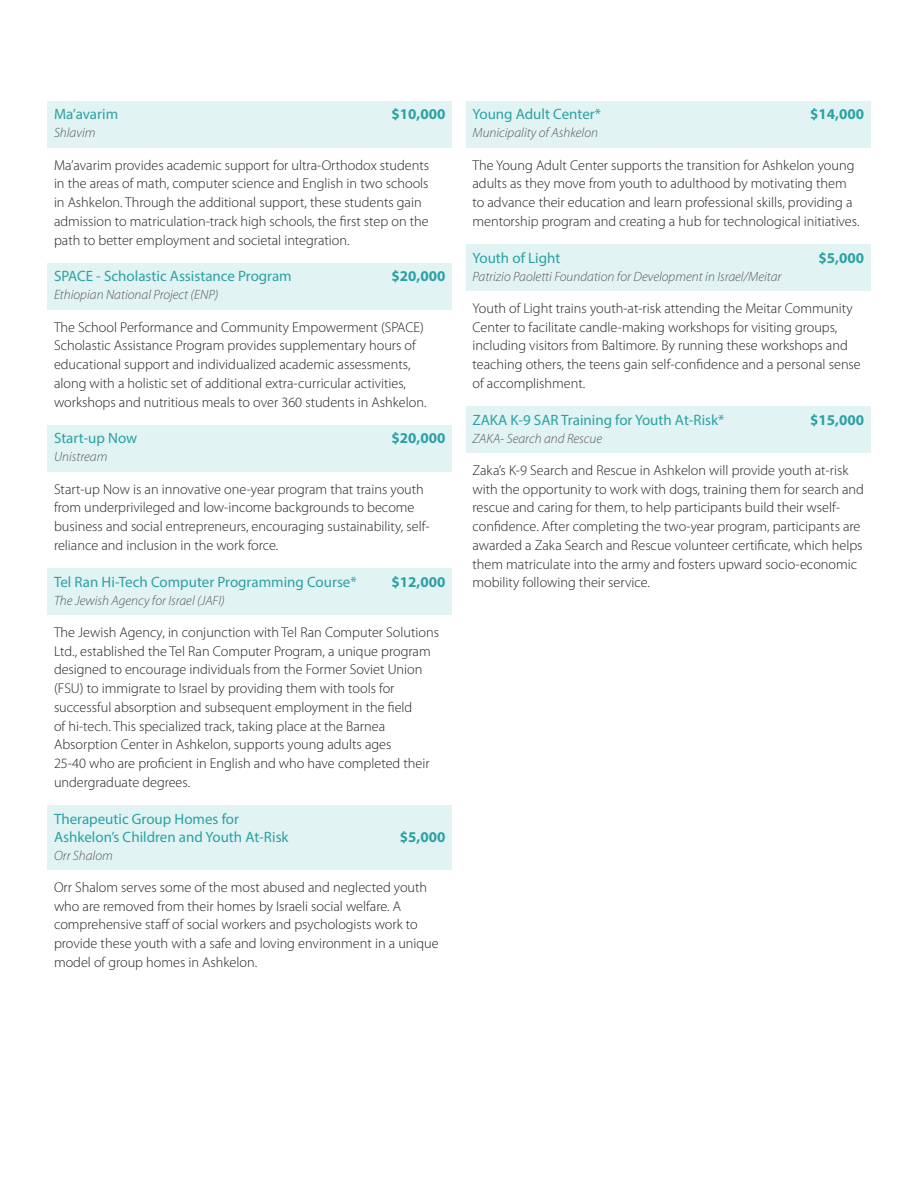
<style>
.page{position:relative;width:918px;height:1188px;background:#fff}
.page>*{position:absolute;margin:0;border:0;box-sizing:border-box;transform-origin:0 0}
.t1{font:15px/18px "Myriad Pro";color:#2ba1a4}
.t2{font:700 15px "Myriad Pro";color:#2ba1a4}
.body__no_space_at_bo{font:300 14.25px/18.8px "Myriad Pro";color:#231f20}
.t3{font:italic 300 13.5px "Myriad Pro";color:#57585a}
</style>
<div class="page">
<div style="left:47px;top:101px;width:405px;height:46px;background:#e2f3f4"></div>
<div style="left:47px;top:263px;width:405px;height:46px;background:#e2f3f4"></div>
<div style="left:47px;top:425px;width:405px;height:46px;background:#e2f3f4"></div>
<div style="left:47px;top:568px;width:405px;height:47px;background:#e2f3f4"></div>
<div style="left:47px;top:806px;width:405px;height:64px;background:#e2f3f4"></div>
<div style="left:466px;top:101px;width:405px;height:46px;background:#e2f3f4"></div>
<div style="left:466px;top:244px;width:405px;height:47px;background:#e2f3f4"></div>
<div style="left:466px;top:406px;width:405px;height:47px;background:#e2f3f4"></div>
<p class="t1" style="left:54px;top:105px;width:66px">Ma’avarim</p>
<p class="t2" style="left:392px;top:104px;width:55px">$10,000</p>
<p class="t3" style="left:54px;top:126px;width:43px">Shlavim</p>
<p class="body__no_space_at_bo" style="left:54px;top:156px;width:377px">Ma’avarim provides academic support for ultra-Orthodox students in the areas of math, computer science and English in two schools in Ashkelon. Through the additional support, these students gain admission to matriculation-track high schools, the first step on the path to better employment and societal integration.</p>
<p class="t1" style="left:54px;top:267px;width:239px">SPACE - Scholastic Assistance Program</p>
<p class="t2" style="left:392px;top:266px;width:55px">$20,000</p>
<p class="t3" style="left:54px;top:288px;width:166px">Ethiopian National Project (ENP)</p>
<p class="body__no_space_at_bo" style="left:54px;top:318px;width:374px">The School Performance and Community Empowerment (SPACE)<br>Scholastic Assistance Program provides supplementary hours of educational support and individualized academic assessments, along with a holistic set of additional extra-curricular activities, workshops and nutritious meals to over 360 students in Ashkelon.</p>
<p class="t1" style="left:54px;top:429px;width:85px">Start-up Now</p>
<p class="t2" style="left:392px;top:428px;width:55px">$20,000</p>
<p class="t3" style="left:54px;top:450px;width:55px">Unistream</p>
<p class="body__no_space_at_bo" style="left:54px;top:480px;width:377px">Start-up Now is an innovative one-year program that trains youth from underprivileged and low-income backgrounds to become business and social entrepreneurs, encouraging sustainability, self&shy;reliance and inclusion in the work force.</p>
<p class="t1" style="left:54px;top:572px;width:304px">Tel Ran Hi-Tech Computer Programming Course*</p>
<p class="t2" style="left:392px;top:572px;width:55px">$12,000</p>
<p class="t3" style="left:54px;top:593px;width:172px">The Jewish Agency for Israel (JAFI)</p>
<p class="body__no_space_at_bo" style="left:54px;top:623px;width:387px">The Jewish Agency, in conjunction with Tel Ran Computer Solutions Ltd., established the Tel Ran Computer Program, a unique program designed to encourage individuals from the Former Soviet Union (FSU) to immigrate to Israel by providing them with tools for successful absorption and subsequent employment in the field<br>of hi-tech. This specialized track, taking place at the Barnea Absorption Center in Ashkelon, supports young adults ages<br>25-40 who are proficient in English and who have completed their undergraduate degrees.</p>
<p class="t1" style="left:54px;top:809px;width:236px">Therapeutic Group Homes for<br>Ashkelon’s Children and Youth At-Risk</p>
<p class="t2" style="left:400px;top:827px;width:47px">$5,000</p>
<p class="t3" style="left:54px;top:848px;width:60px">Orr Shalom</p>
<p class="body__no_space_at_bo" style="left:54px;top:878px;width:386px">Orr Shalom serves some of the most abused and neglected youth who are removed from their homes by Israeli social welfare. A comprehensive staff of social workers and psychologists work to provide these youth with a safe and loving environment in a unique model of group homes in Ashkelon.</p>
<p class="t1" style="left:472px;top:105px;width:130px">Young Adult Center*</p>
<p class="t2" style="left:810px;top:104px;width:55px">$14,000</p>
<p class="t3" style="left:472px;top:126px;width:127px">Municipality of Ashkelon</p>
<p class="body__no_space_at_bo" style="left:472px;top:156px;width:389px">The Young Adult Center supports the transition for Ashkelon young adults as they move from youth to adulthood by motivating them to advance their education and learn professional skills, providing a mentorship program and creating a hub for technological initiatives.</p>
<p class="t1" style="left:472px;top:248px;width:89px">Youth of Light</p>
<p class="t2" style="left:818px;top:248px;width:47px">$5,000</p>
<p class="t3" style="left:472px;top:269px;width:310px">Patrizio Paoletti Foundation for Development in Israel/Meitar</p>
<p class="body__no_space_at_bo" style="left:472px;top:299px;width:390px">Youth of Light trains youth-at-risk attending the Meitar Community Center to facilitate candle-making workshops for visiting groups, including visitors from Baltimore. By running these workshops and teaching others, the teens gain self-confidence and a personal sense of accomplishment.</p>
<p class="t1" style="left:472px;top:410px;width:253px">ZAKA K-9 SAR Training for Youth At-Risk*</p>
<p class="t2" style="left:810px;top:410px;width:55px">$15,000</p>
<p class="t3" style="left:472px;top:431px;width:131px">ZAKA- Search and Rescue</p>
<p class="body__no_space_at_bo" style="left:472px;top:461px;width:393px">Zaka’s K-9 Search and Rescue in Ashkelon will provide youth at-risk with the opportunity to work with dogs, training them for search and rescue and caring for them, to help participants build their wself&shy;confidence. After completing the two-year program, participants are awarded a Zaka Search and Rescue volunteer certificate, which helps them matriculate into the army and fosters upward socio-economic mobility following their service.</p>
</div>
